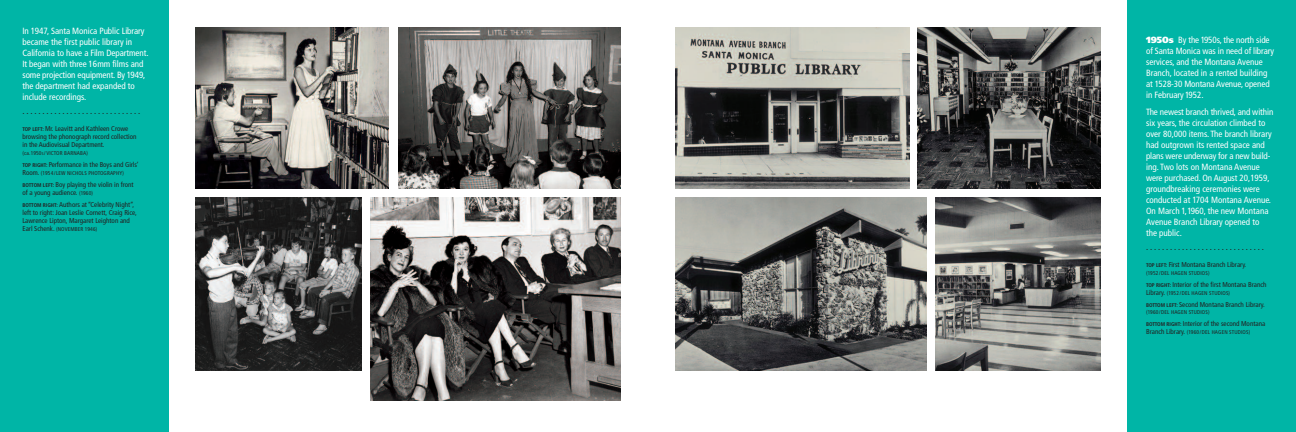
<style>
.page{position:relative;width:1296px;height:432px;background:#fff}
.page>*{position:absolute;margin:0;border:0;box-sizing:border-box;transform-origin:0 0}
.t1{font:condensed 9px/11px "Frutiger";color:#fff}
.t2{font:condensed 9px "Frutiger";color:#231f20}
.t3{font:condensed 7px/8px "Frutiger";color:#231f20}
.t4{font:condensed 5.5px "Frutiger";letter-spacing:.025em;color:#231f20}
.s1{font-weight:700;font-size:5.4px}
.s2{font-size:4.1px}
.s3{font-size:7px}
.s4{font-size:5.5px}
.s5{font-weight:900;font-stretch:normal}
</style>
<div class="page">
<div style="left:0;top:0;width:168px;height:432px;background:#00b5a6"></div>
<div style="left:1128px;top:0;width:168px;height:432px;background:#00b5a6"></div>
<img style="left:675px;top:27px;width:234px;height:162px">
<img style="left:918px;top:27px;width:183px;height:162px">
<img style="left:675px;top:198px;width:252px;height:173px">
<img style="left:936px;top:198px;width:165px;height:173px">
<img style="left:195px;top:27px;width:194px;height:162px">
<img style="left:398px;top:27px;width:223px;height:162px">
<img style="left:195px;top:198px;width:167px;height:173px">
<img style="left:371px;top:198px;width:250px;height:202px">
<p class="t1" style="left:22px;top:26px;width:128px">In 1947, Santa Monica Public Library became the first public library in<br>California to have a Film Department.<br>It began with three 16mm films and some projection equipment. By 1949, the department had expanded to include recordings.</p>
<p class="t2" style="left:22px;top:108px;width:119px">..............................</p>
<p class="t3" style="left:22px;top:125px;width:116px"><span class="s1">TOP LEFT:</span> Mr. Leavitt and Kathleen Crowe browsing the phonograph record collection in the Audiovisual Department.</p>
<p class="t4" style="left:22px;top:151px;width:67px">(ca.1950<span class="s2">S</span>/VICTOR BARNABA)</p>
<p class="t3" style="left:22px;top:161px;width:117px"><span class="s1">TOP RIGHT:</span> Performance in the Boys and Girls’</p>
<p class="t4" style="left:22px;top:171px;width:103px"><span class="s3">Room.</span> (1954/LEW NICHOLS PHOTOGRAPHY)</p>
<p class="t3" style="left:22px;top:181px;width:113px"><span class="s1">BOTTOM LEFT:</span> Boy playing the violin in front of a young audience. <span class="s4">(1960)</span></p>
<p class="t3" style="left:22px;top:201px;width:116px"><span class="s1">BOTTOM RIGHT:</span> Authors at“Celebrity Night”, left to right: Joan Leslie Cornett, Craig Rice,<br>Lawrence Lipton, Margaret Leighton and</p>
<p class="t4" style="left:22px;top:227px;width:76px"><span class="s3">Earl Schenk.</span> (NOVEMBER 1946)</p>
<p class="t1" style="left:1146px;top:35px;width:129px"><span class="s5">1950s</span> By the 1950s, the north side of Santa Monica was in need of library services, and the Montana Avenue<br>Branch, located in a rented building at 1528-30 Montana Avenue, opened in February1952.</p>
<p class="t1" style="left:1146px;top:107px;width:129px">The newest branch thrived, and within six years, the circulation climbed to over 80,000 items.The branch library had outgrown its rented space and plans were underway for a new build&shy;ing.Two lots on Montana Avenue were purchased. On August 20,1959, groundbreaking ceremonies were conducted at 1704 Montana Avenue.<br>On March 1,1960, the new Montana<br>Avenue Branch Library opened to<br>the public.</p>
<p class="t2" style="left:1146px;top:244px;width:119px">..............................</p>
<p class="t3" style="left:1146px;top:261px;width:102px"><span class="s1">TOP LEFT:</span> First Montana Branch Library.</p>
<p class="t4" style="left:1146px;top:271px;width:65px">(1952/DEL HAGEN STUDIOS)</p>
<p class="t3" style="left:1146px;top:281px;width:122px"><span class="s1">TOP RIGHT:</span> Interior of the first Montana Branch</p>
<p class="t4" style="left:1146px;top:291px;width:86px"><span class="s3">Library.</span> (1952/DEL HAGEN STUDIOS)</p>
<p class="t3" style="left:1146px;top:301px;width:120px"><span class="s1">BOTTOM LEFT:</span> Second Montana Branch Library.</p>
<p class="t4" style="left:1146px;top:310px;width:65px">(1960/DEL HAGEN STUDIOS)</p>
<p class="t3" style="left:1146px;top:320px;width:121px"><span class="s1">BOTTOM RIGHT:</span> Interior of the second Montana</p>
<p class="t4" style="left:1146px;top:330px;width:106px"><span class="s3">Branch Library.</span> (1960/DEL HAGEN STUDIOS)</p>
</div>
